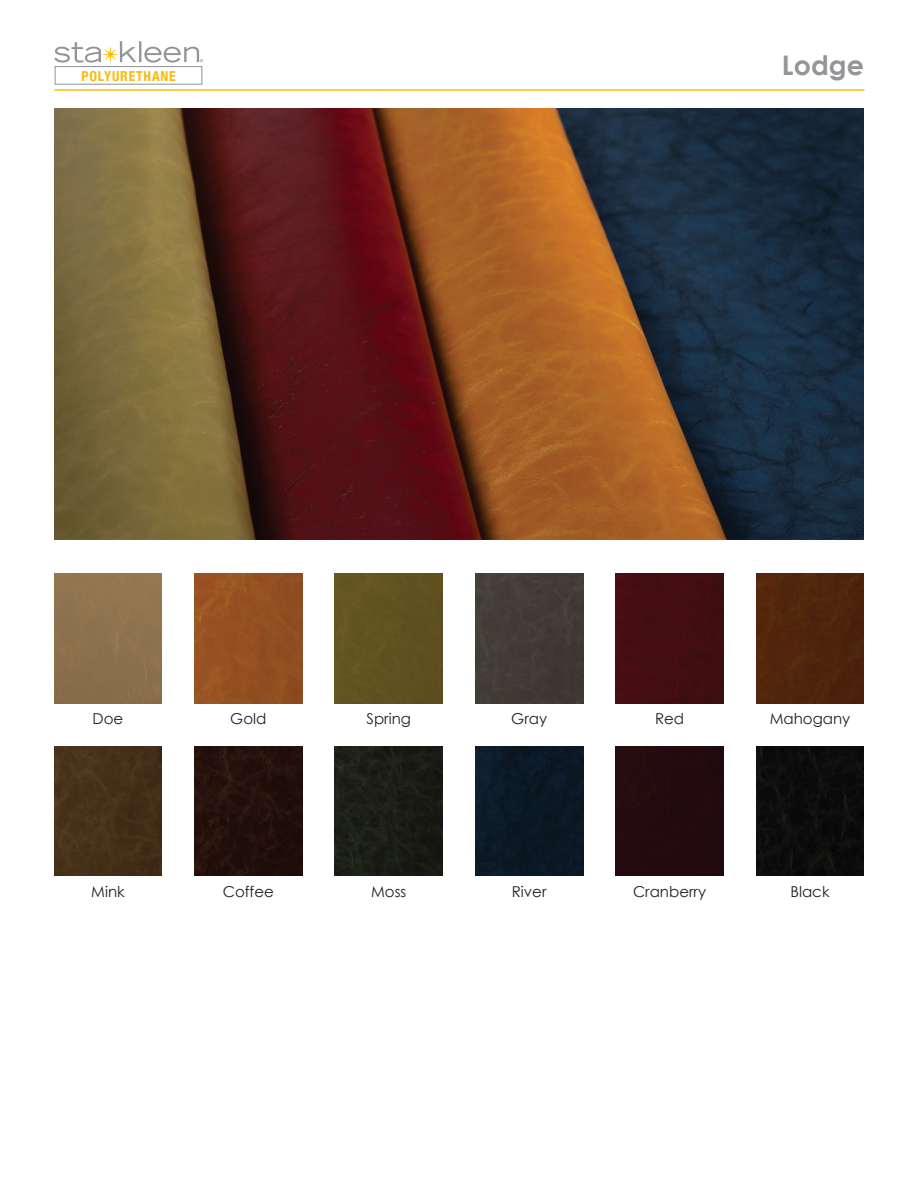
<style>
.page{position:relative;width:918px;height:1188px;background:#fff}
.page>*{position:absolute;margin:0;border:0;box-sizing:border-box;transform-origin:0 0}
.t1{font:700 27px "Century Gothic";color:#939598}
.t2{font:15px "Century Gothic";color:#231f20}
.t3{font:700 condensed 13.8px "Helvetica Neue";letter-spacing:.06em;color:#f6bc0f}
</style>
<div class="page">
<hr style="left:54px;top:89px;width:810px;height:2px;background:#f6bc0f">
<div style="left:55px;top:66px;width:147px;height:19px;border:1px solid #939598"></div>
<svg style="left:54px;top:41px;width:149px;height:22px"></svg>
<img style="left:54px;top:108px;width:810px;height:432px">
<div style="left:756px;top:746px;width:108px;height:130px;background:#0c0d0b"></div>
<div style="left:194px;top:746px;width:108px;height:130px;background:#23100c"></div>
<div style="left:616px;top:746px;width:108px;height:130px;background:#230a0e"></div>
<div style="left:194px;top:574px;width:108px;height:129px;background:#945021"></div>
<div style="left:475px;top:574px;width:108px;height:129px;background:#413c35"></div>
<div style="left:756px;top:574px;width:108px;height:129px;background:#4f250c"></div>
<div style="left:54px;top:746px;width:108px;height:130px;background:#463019"></div>
<div style="left:335px;top:746px;width:108px;height:130px;background:#1b1d16"></div>
<div style="left:616px;top:574px;width:108px;height:129px;background:#430e11"></div>
<img style="left:475px;top:746px;width:108px;height:130px">
<div style="left:335px;top:574px;width:108px;height:129px;background:#605221"></div>
<div style="left:54px;top:574px;width:108px;height:129px;background:#8d724e"></div>
<p class="t3" style="left:82px;top:64px;width:96px">POLYURETHANE</p>
<h1 class="t1" style="left:782px;top:45px;width:84px">Lodge</h1>
<p class="t2" style="left:93px;top:708px;width:32px">Doe</p>
<p class="t2" style="left:367px;top:708px;width:46px">Spring</p>
<p class="t2" style="left:230px;top:708px;width:38px">Gold</p>
<p class="t2" style="left:511px;top:708px;width:37px">Gray</p>
<p class="t2" style="left:770px;top:708px;width:82px">Mahogany</p>
<p class="t2" style="left:655px;top:708px;width:31px">Red</p>
<p class="t2" style="left:91px;top:881px;width:35px">Mink</p>
<p class="t2" style="left:371px;top:881px;width:37px">Moss</p>
<p class="t2" style="left:223px;top:881px;width:52px">Coffee</p>
<p class="t2" style="left:633px;top:881px;width:75px">Cranberry</p>
<p class="t2" style="left:790px;top:881px;width:41px">Black</p>
<p class="t2" style="left:512px;top:881px;width:36px">River</p>
</div>
